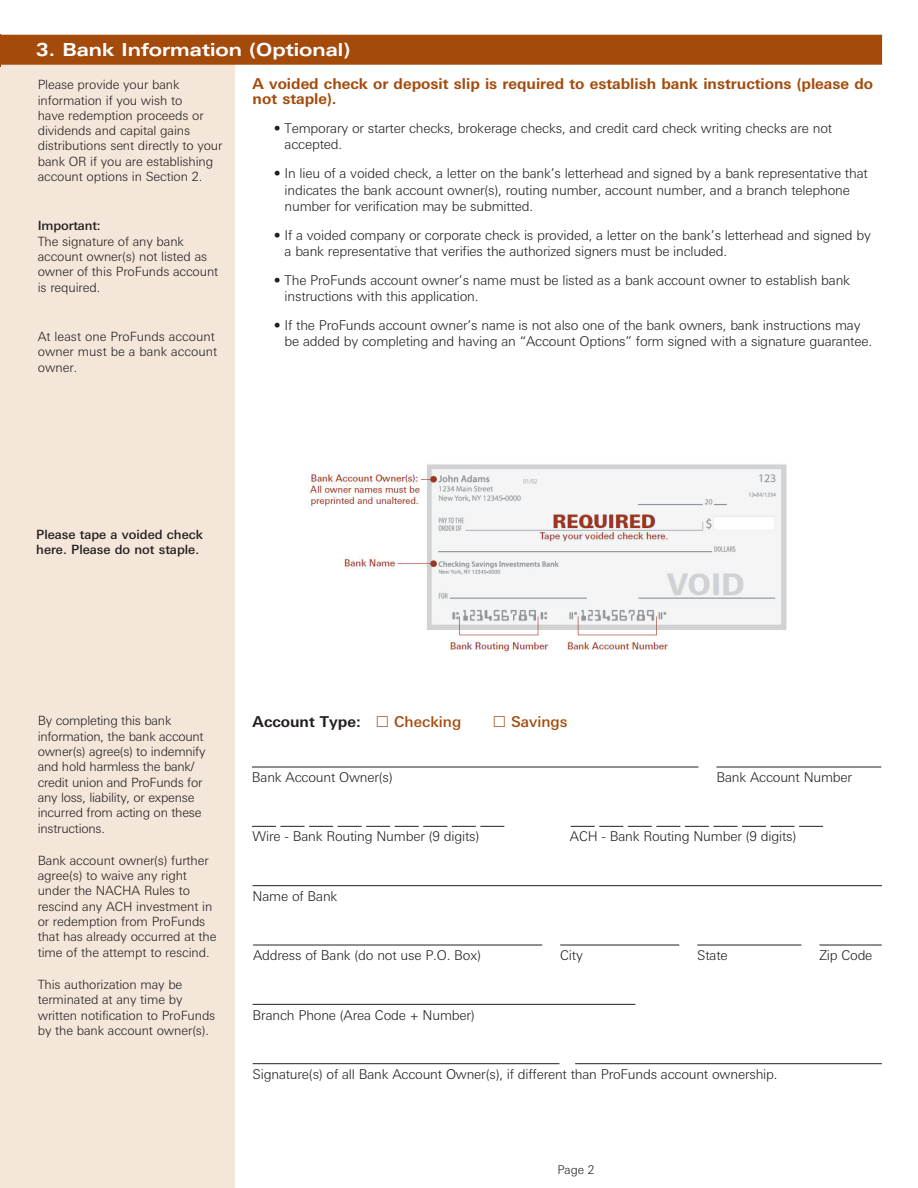
<style>
.page{position:relative;width:918px;height:1188px;background:#fff}
.page>*{position:absolute;margin:0;border:0;box-sizing:border-box;transform-origin:0 0}
.t1{font:700 18px "LT Univers Extd";color:#fff;scale:.95 1}
.t2{font:700 15px/15px "LT Univers Basic";color:#a44b0c}
.t3{font:500 15px "LT Univers Basic";color:#a44b0c}
.t4{font:700 15px "LT Univers Basic";color:#231f20}
.t5{font:300 13.5px/16.2px "LT Univers Basic";letter-spacing:-.015em;color:#231f20}
.t6{font:300 12.75px/15.3px "LT Univers Basic";letter-spacing:-.01em;color:#231f20}
.t7{font:500 12.75px/15.3px "LT Univers Basic";color:#231f20}
.t8{font:300 12px "LT Univers Basic";color:#231f20}
</style>
<div class="page">
<div style="left:0;top:43px;width:234px;height:1145px;background:#f4e6d9"></div>
<div style="left:0;top:35px;width:882px;height:30px;background:#a44b0c"></div>
<img style="left:308px;top:464px;width:479px;height:190px">
<hr style="left:0;top:34px;width:1px;height:32px;background:#a44b0c">
<hr style="left:252px;top:767px;width:446px;height:1px;background:#231f20">
<hr style="left:716px;top:767px;width:165px;height:1px;background:#231f20">
<hr style="left:253px;top:945px;width:289px;height:1px;background:#231f20">
<hr style="left:560px;top:945px;width:119px;height:1px;background:#231f20">
<hr style="left:697px;top:945px;width:104px;height:1px;background:#231f20">
<hr style="left:819px;top:945px;width:63px;height:1px;background:#231f20">
<hr style="left:253px;top:885px;width:629px;height:1px;background:#231f20">
<hr style="left:253px;top:1063px;width:306px;height:1px;background:#231f20">
<hr style="left:575px;top:1063px;width:307px;height:1px;background:#231f20">
<hr style="left:253px;top:1004px;width:382px;height:1px;background:#231f20">
<svg style="left:252px;top:826px;width:252px;height:1px"></svg>
<svg style="left:571px;top:826px;width:252px;height:1px"></svg>
<h1 class="t1" style="left:36px;top:39px;width:332px">3. Bank Information (Optional)</h1>
<p class="t2" style="left:253px;top:76px;width:622px">A voided check or deposit slip is required to establish bank instructions (please do not staple).</p>
<p class="t5" style="left:285px;top:120px;width:549px;text-indent:-11px">• Temporary or starter checks, brokerage checks, and credit card check writing checks are not accepted.</p>
<p class="t5" style="left:285px;top:165px;width:585px;text-indent:-11px">• In lieu of a voided check, a letter on the bank’s letterhead and signed by a bank representative that indicates the bank account owner(s), routing number, account number, and a branch telephone number for verification may be submitted.</p>
<p class="t5" style="left:285px;top:227px;width:588px;text-indent:-11px">• If a voided company or corporate check is provided, a letter on the bank’s letterhead and signed by a bank representative that verifies the authorized signers must be included.</p>
<p class="t5" style="left:285px;top:272px;width:567px;text-indent:-11px">• The ProFunds account owner’s name must be listed as a bank account owner to establish bank instructions with this application.</p>
<p class="t5" style="left:285px;top:317px;width:589px;text-indent:-11px">• If the ProFunds account owner’s name is not also one of the bank owners, bank instructions may be added by completing and having an “Account Options” form signed with a signature guarantee.</p>
<p class="t6" style="left:38px;top:77px;width:186px">Please provide your bank information if you wish to<br>have redemption proceeds or dividends and capital gains distributions sent directly to your bank OR if you are establishing account options in Section 2.</p>
<p class="t7" style="left:38px;top:218px;width:65px">Important:</p>
<p class="t6" style="left:38px;top:233px;width:182px">The signature of any bank account owner(s) not listed as owner of this ProFunds account is required.</p>
<p class="t6" style="left:38px;top:329px;width:181px">At least one ProFunds account owner must be a bank account owner.</p>
<p class="t7" style="left:36px;top:526px;width:168px">Please tape a voided check here. Please do not staple.</p>
<p class="t6" style="left:38px;top:713px;width:169px">By completing this bank information, the bank account owner(s) agree(s) to indemnify and hold harmless the bank/ credit union and ProFunds for any loss, liability, or expense incurred from acting on these instructions.</p>
<p class="t6" style="left:38px;top:853px;width:180px">Bank account owner(s) further agree(s) to waive any right under the NACHA Rules to rescind any ACH investment in or redemption from ProFunds that has already occurred at the time of the attempt to rescind.</p>
<p class="t6" style="left:38px;top:977px;width:179px">This authorization may be terminated at any time by written notification to ProFunds by the bank account owner(s).</p>
<p class="t4" style="left:253px;top:712px;width:110px">Account Type:</p>
<p class="t3" style="left:394px;top:713px;width:69px">Checking</p>
<p class="t3" style="left:511px;top:713px;width:58px">Savings</p>
<p class="t5" style="left:252px;top:769px;width:142px">Bank Account Owner(s)</p>
<p class="t5" style="left:716px;top:769px;width:137px">Bank Account Number</p>
<p class="t5" style="left:253px;top:828px;width:228px">Wire - Bank Routing Number (9 digits)</p>
<p class="t5" style="left:570px;top:828px;width:228px">ACH - Bank Routing Number (9 digits)</p>
<p class="t5" style="left:253px;top:888px;width:86px">Name of Bank</p>
<p class="t5" style="left:253px;top:947px;width:229px">Address of Bank (do not use P.O. Box)</p>
<p class="t5" style="left:560px;top:947px;width:24px">City</p>
<p class="t5" style="left:697px;top:947px;width:32px">State</p>
<p class="t5" style="left:819px;top:947px;width:55px">Zip Code</p>
<p class="t5" style="left:253px;top:1007px;width:224px">Branch Phone (Area Code + Number)</p>
<p class="t5" style="left:253px;top:1066px;width:526px">Signature(s) of all Bank Account Owner(s), if different than ProFunds account ownership.</p>
<p class="t8" style="left:557px;top:1162px;width:39px">Page 2</p>
</div>
